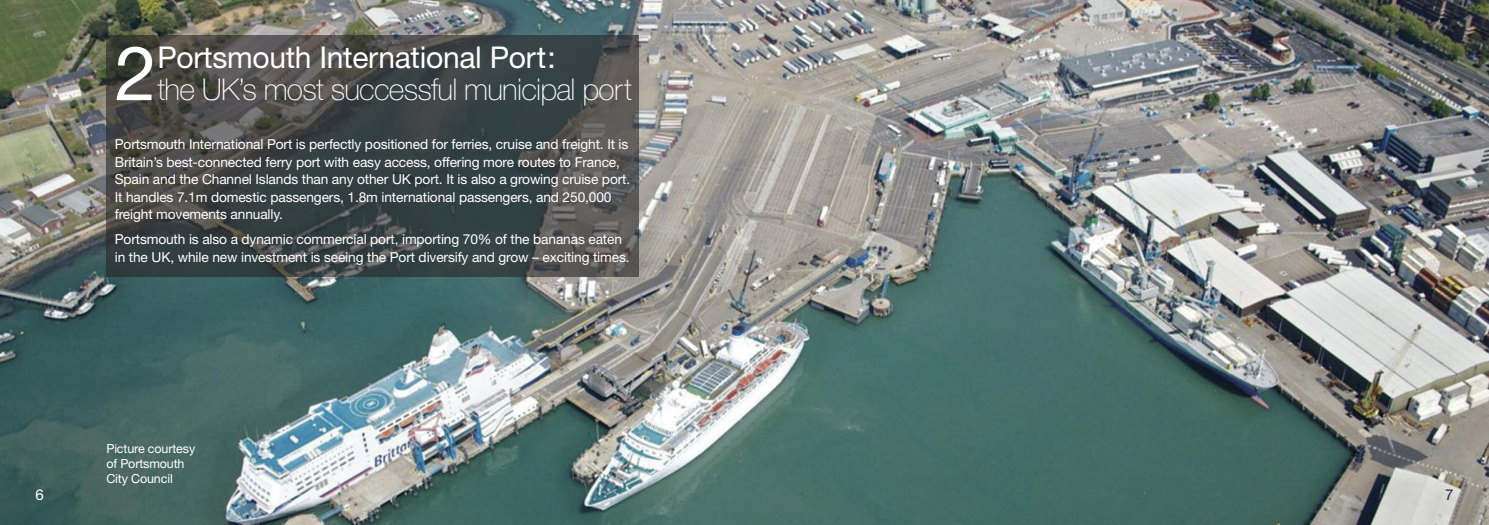
<style>
.page{position:relative;width:1489px;height:525px;background:#fff}
.page>*{position:absolute;margin:0;border:0;box-sizing:border-box;transform-origin:0 0}
.t1{font:75.5px "Helvetica Neue LT Std";color:#fff}
.t2{font:100 30px "Helvetica Neue LT Std";letter-spacing:-.025em;color:#fff}
.t3{font:30px "Helvetica Neue LT Std";letter-spacing:-.01em;color:#fff}
.t4{font:15px "Helvetica Neue LT Std";color:#fff}
.t5{font:15px "Helvetica Neue LT Std";color:#2d2241}
.t6{font:13.75px/17.5px "Helvetica Neue LT Std";letter-spacing:-.01em;color:#fff}
.t7{font:12.5px/15px "Helvetica Neue LT Std";letter-spacing:-.01em;color:#fff}
</style>
<div class="page">
<img style="left:0;top:0;width:1488px;height:524px">
<div style="left:106px;top:35px;width:532px;height:241px;background:#272526;opacity:.6"></div>
<h1 class="t1" style="left:115px;top:46px;width:43px">2</h1>
<h2 class="t3" style="left:157px;top:46px;width:400px">Portsmouth International Port:</h2>
<h2 class="t2" style="left:157px;top:79px;width:476px">the UK’s most successful municipal port</h2>
<p class="t6" style="left:115px;top:137px;width:517px">Portsmouth International Port is perfectly positioned for ferries, cruise and freight. It is Britain’s best-connected ferry port with easy access, offering more routes to France, Spain and the Channel Islands than any other UK port. It is also a growing cruise port.<br>It handles 7.1m domestic passengers, 1.8m international passengers, and 250,000 freight movements annually.</p>
<p class="t6" style="left:115px;top:232px;width:516px">Portsmouth is also a dynamic commercial port, importing 70% of the bananas eaten in the UK, while new investment is seeing the Port diversify and grow – exciting times.</p>
<p class="t7" style="left:106px;top:442px;width:90px">Picture courtesy of Portsmouth<br>City Council</p>
<p class="t4" style="left:35px;top:489px;width:10px">6</p>
<p class="t5" style="left:1444px;top:489px;width:10px">7</p>
</div>
